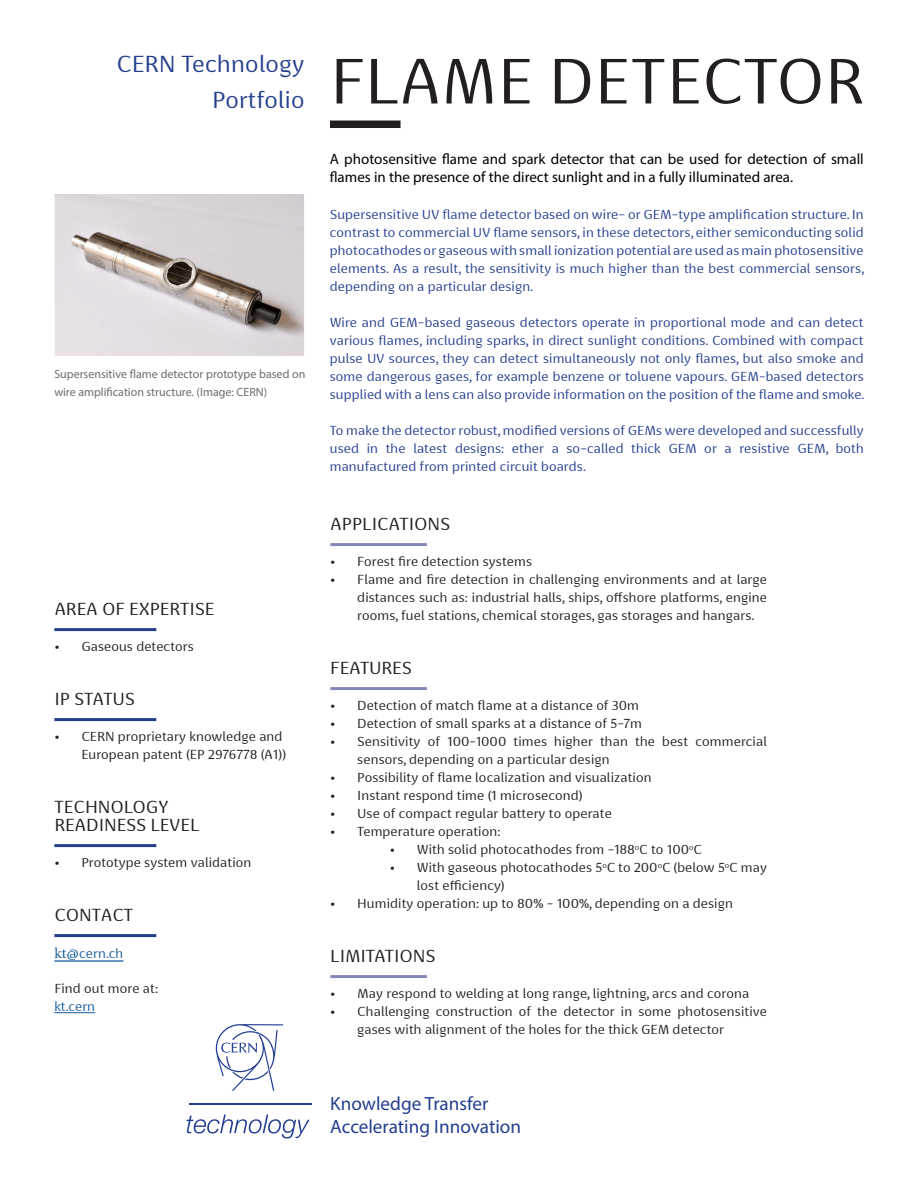
<style>
.page{position:relative;width:918px;height:1188px;background:#fff}
.page>*{position:absolute;margin:0;border:0;box-sizing:border-box;transform-origin:0 0}
.Main_title{font:66px "Basel Neue";color:#231f20}
.t1{font:24px/36px "Basel Neue";color:#253f8e;text-align:right}
.t2{font:19.2px "Myriad Pro";color:#253f8e}
.Area_of_expertise{font:18px/18px "Basel Neue";color:#231f20}
.Intertitre{font:18px "Basel Neue";color:#231f20}
.email{font:18px "Basel Neue";color:#231f20}
.Intro{font:15px/18px "Myriad Pro";color:#000}
.email-2{font:13.5px/18px "Basel Neue";color:#231f20}
.Abstract{font:13.5px/18px "Basel Neue";color:#253f8e;text-align:justify}
.email-3{font:13.5px "Basel Neue";color:#175d9e}
.Photo_caption{font:12px/18px "Myriad Pro";color:#6c6d70}
.s1{font-family:"Minion Pro";font-size:15px}
</style>
<div class="page">
<div style="left:330px;top:121px;width:71px;height:7px;background:#231f20"></div>
<hr style="left:54px;top:628px;width:102px;height:3px;background:#253f8e">
<hr style="left:54px;top:718px;width:102px;height:3px;background:#253f8e">
<hr style="left:54px;top:844px;width:102px;height:3px;background:#253f8e">
<hr style="left:54px;top:934px;width:102px;height:3px;background:#253f8e">
<hr style="left:54px;top:1012px;width:41px;height:1px;background:#175d9e">
<hr style="left:330px;top:543px;width:97px;height:3px;background:#8688ba">
<hr style="left:330px;top:687px;width:97px;height:3px;background:#8688ba">
<hr style="left:330px;top:975px;width:97px;height:3px;background:#8688ba">
<img style="left:56px;top:195px;width:247px;height:161px">
<div style="left:54px;top:192px;width:251px;height:167px;border:1px solid #fff"></div>
<svg style="left:216px;top:1024px;width:67px;height:67px"></svg>
<svg style="left:186px;top:1115px;width:124px;height:24px"></svg>
<hr style="left:189px;top:1103px;width:123px;height:1px;background:#233d95">
<hr style="left:54px;top:961px;width:69px;height:1px;background:#175d9e">
<p class="t1" style="left:116px;top:46px;width:190px">CERN Technology<br>Portfolio</p>
<p class="Photo_caption" style="left:54px;top:365px;width:253px">Supersensitive flame detector prototype based on wire amplification structure. (Image: CERN)</p>
<p class="Area_of_expertise" style="left:54px;top:600px;width:162px">AREA OF EXPERTISE</p>
<p class="email-2" style="left:54px;top:638px;width:141px">• Gaseous detectors</p>
<p class="Area_of_expertise" style="left:54px;top:690px;width:82px">IP STATUS</p>
<p class="email-2" style="left:54px;top:728px;width:233px;text-align:right">• CERN proprietary knowledge and<br>European patent (EP 2976778 (A1))</p>
<p class="Area_of_expertise" style="left:54px;top:798px;width:147px">TECHNOLOGY<br>READINESS LEVEL</p>
<p class="email-2" style="left:54px;top:854px;width:199px">• Prototype system validation</p>
<p class="email" style="left:54px;top:905px;width:80px">CONTACT</p>
<p class="email-3" style="left:54px;top:946px;width:71px"><span class="s1">kt</span>@cern.ch</p>
<p class="email-2" style="left:54px;top:980px;width:105px">Find out more at:</p>
<p class="email-3" style="left:54px;top:999px;width:42px">kt.cern</p>
<p class="Main_title" style="left:330px;top:42px;width:535px">FLAME DETECTOR</p>
<p class="Intro" style="left:330px;top:149px;width:535px">A photosensitive flame and spark detector that can be used for detection of small flames in the presence of the direct sunlight and in a fully illuminated area.</p>
<p class="Abstract" style="left:330px;top:206px;width:536px">Supersensitive UV flame detector based on wire- or GEM-type amplification structure. In contrast to commercial UV flame sensors, in these detectors, either semiconducting solid photocathodes or gaseous with small ionization potential are used as main photosensitive elements. As a result, the sensitivity is much higher than the best commercial sensors, depending on a particular design.</p>
<p class="Abstract" style="left:330px;top:314px;width:536px">Wire and GEM-based gaseous detectors operate in proportional mode and can detect various flames, including sparks, in direct sunlight conditions. Combined with compact pulse UV sources, they can detect simultaneously not only flames, but also smoke and some dangerous gases, for example benzene or toluene vapours. GEM-based detectors supplied with a lens can also provide information on the position of the flame and smoke.</p>
<p class="Abstract" style="left:330px;top:422px;width:536px">To make the detector robust, modified versions of GEMs were developed and successfully used in the latest designs: ether a so-called thick GEM or a resistive GEM, both manufactured from printed circuit boards.</p>
<p class="Intertitre" style="left:330px;top:514px;width:121px">APPLICATIONS</p>
<p class="email-2" style="left:330px;top:553px;width:203px">• Forest fire detection systems</p>
<p class="email-2" style="left:357px;top:571px;width:411px;text-align:justify;text-indent:-27px">• Flame and fire detection in challenging environments and at large distances such as: industrial halls, ships, offshore platforms, engine rooms, fuel stations, chemical storages, gas storages and hangars.</p>
<p class="Intertitre" style="left:330px;top:658px;width:83px">FEATURES</p>
<p class="email-2" style="left:330px;top:697px;width:310px">• Detection of match flame at a distance of 30m</p>
<p class="email-2" style="left:330px;top:715px;width:313px">• Detection of small sparks at a distance of 5-7m</p>
<p class="email-2" style="left:357px;top:733px;width:411px;text-indent:-27px">• Sensitivity of 100-1000 times higher than the best commercial sensors, depending on a particular design</p>
<p class="email-2" style="left:330px;top:769px;width:323px">• Possibility of flame localization and visualization</p>
<p class="email-2" style="left:330px;top:787px;width:254px">• Instant respond time (1 microsecond)</p>
<p class="email-2" style="left:330px;top:805px;width:283px">• Use of compact regular battery to operate</p>
<p class="email-2" style="left:330px;top:823px;width:172px">• Temperature operation:</p>
<p class="email-2" style="left:390px;top:841px;width:314px">• With solid photocathodes from -188<sup>o</sup>C to 100<sup>o</sup>C</p>
<p class="email-2" style="left:417px;top:859px;width:352px;text-indent:-27px">• With gaseous photocathodes 5<sup>o</sup>C to 200<sup>o</sup>C (below 5<sup>o</sup>C may lost efficiency)</p>
<p class="email-2" style="left:330px;top:895px;width:404px">• Humidity operation: up to 80% - 100%, depending on a design</p>
<p class="Intertitre" style="left:330px;top:946px;width:107px">LIMITATIONS</p>
<p class="email-2" style="left:330px;top:985px;width:420px">• May respond to welding at long range, lightning, arcs and corona</p>
<p class="email-2" style="left:357px;top:1003px;width:411px;text-indent:-27px">• Challenging construction of the detector in some photosensitive gases with alignment of the holes for the thick GEM detector</p>
<p class="t2" style="left:330px;top:1092px;width:160px">Knowledge Transfer</p>
<p class="t2" style="left:330px;top:1115px;width:192px">Accelerating Innovation</p>
</div>
